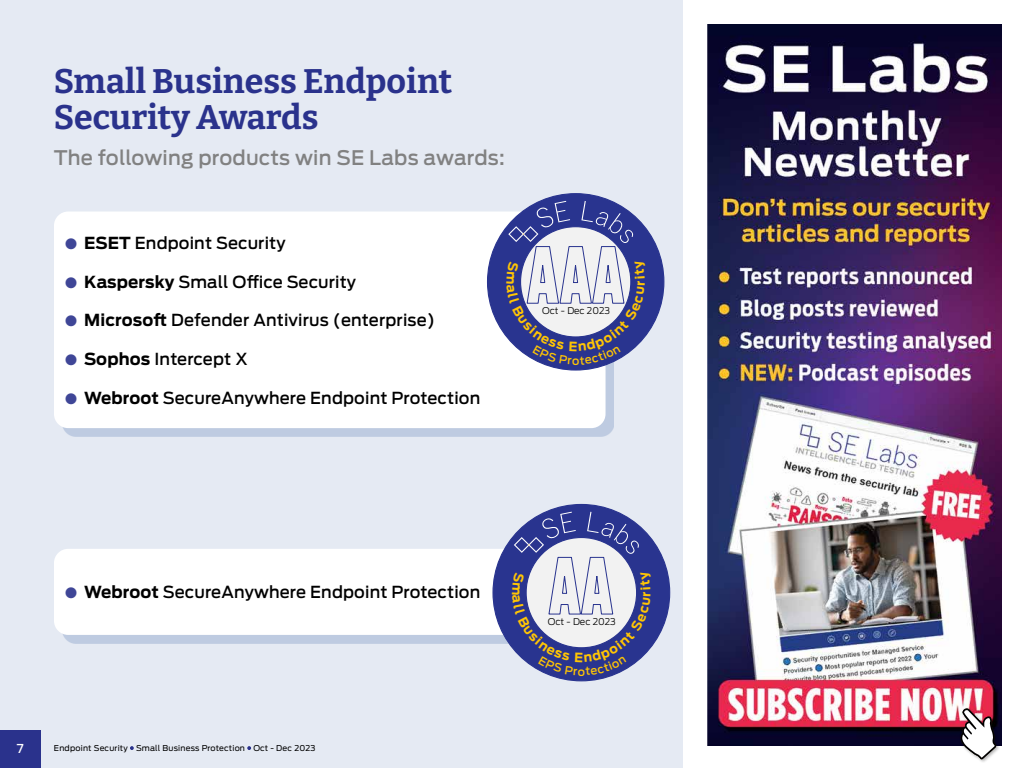
<style>
.page{position:relative;width:1024px;height:768px;background:#e5eaf3}
.page>*{position:absolute;margin:0;border:0;box-sizing:border-box;transform-origin:0 0}
.t1{font:700 34px/36px "Bitter";color:#2a328c}
.t2{font:500 20px "Ford Antenna";letter-spacing:.01em;color:#818181}
.t3{font:500 16.5px "Ford Antenna";letter-spacing:.01em;color:#000}
.t4{font:500 12.2px "Ford Antenna";color:#fff}
.t5{font:300 9.2px "Antenna";color:#000}
.t6{font:8px "Ford Antenna";letter-spacing:.025em;color:#000}
.s1{color:#3f4697}
.s2{font-weight:700}
</style>
<div class="page">
<svg style="left:130px;top:746px;width:4px;height:4px"></svg>
<svg style="left:247px;top:746px;width:4px;height:4px"></svg>
<div style="left:0;top:730px;width:41px;height:38px;background:#2a328c"></div>
<div style="left:684px;top:0;width:340px;height:768px;background:#fff"></div>
<div style="left:62px;top:220px;width:552px;height:217px;background:#becbe1"></div>
<div style="left:54px;top:212px;width:552px;height:216px;background:#fff;border-radius:14px"></div>
<img style="left:707px;top:24px;width:295px;height:721px">
<div style="left:959px;top:706px;width:41px;height:57px;background:#000;opacity:.3"></div>
<svg style="left:960px;top:708px;width:37px;height:51px"></svg>
<div style="left:62px;top:557px;width:552px;height:86px;background:#becbe1"></div>
<div style="left:54px;top:549px;width:552px;height:86px;background:#fff;border-radius:14px"></div>
<svg style="left:493px;top:504px;width:177px;height:177px"></svg>
<svg style="left:488px;top:194px;width:176px;height:176px"></svg>
<h1 class="t1" style="left:54px;top:62px;width:400px">Small Business Endpoint<br>Security Awards</h1>
<p class="t2" style="left:54px;top:140px;width:452px">The following products win SE Labs awards:</p>
<p class="t3" style="left:65px;top:228px;width:222px"><span class="s1">●</span> <span class="s2">ESET</span> Endpoint Security</p>
<p class="t3" style="left:65px;top:267px;width:292px"><span class="s1">●</span> <span class="s2">Kaspersky</span> Small Office Security</p>
<p class="t3" style="left:65px;top:306px;width:371px"><span class="s1">●</span> <span class="s2">Microsoft</span> Defender Antivirus (enterprise)</p>
<p class="t3" style="left:65px;top:345px;width:184px"><span class="s1">●</span> <span class="s2">Sophos</span> Intercept X</p>
<p class="t3" style="left:65px;top:384px;width:417px"><span class="s1">●</span> <span class="s2">Webroot</span> SecureAnywhere Endpoint Protection</p>
<p class="t5" style="left:542px;top:306px;width:69px">Oct - Dec 2023</p>
<p class="t3" style="left:65px;top:578px;width:417px"><span class="s1">●</span> <span class="s2">Webroot</span> SecureAnywhere Endpoint Protection</p>
<p class="t4" style="left:17px;top:738px;width:8px">7</p>
<p class="t6" style="left:54px;top:741px;width:263px">Endpoint Security Small Business Protection Oct - Dec 2023</p>
<p class="t5" style="left:548px;top:616px;width:70px">Oct - Dec 2023</p>
</div>
